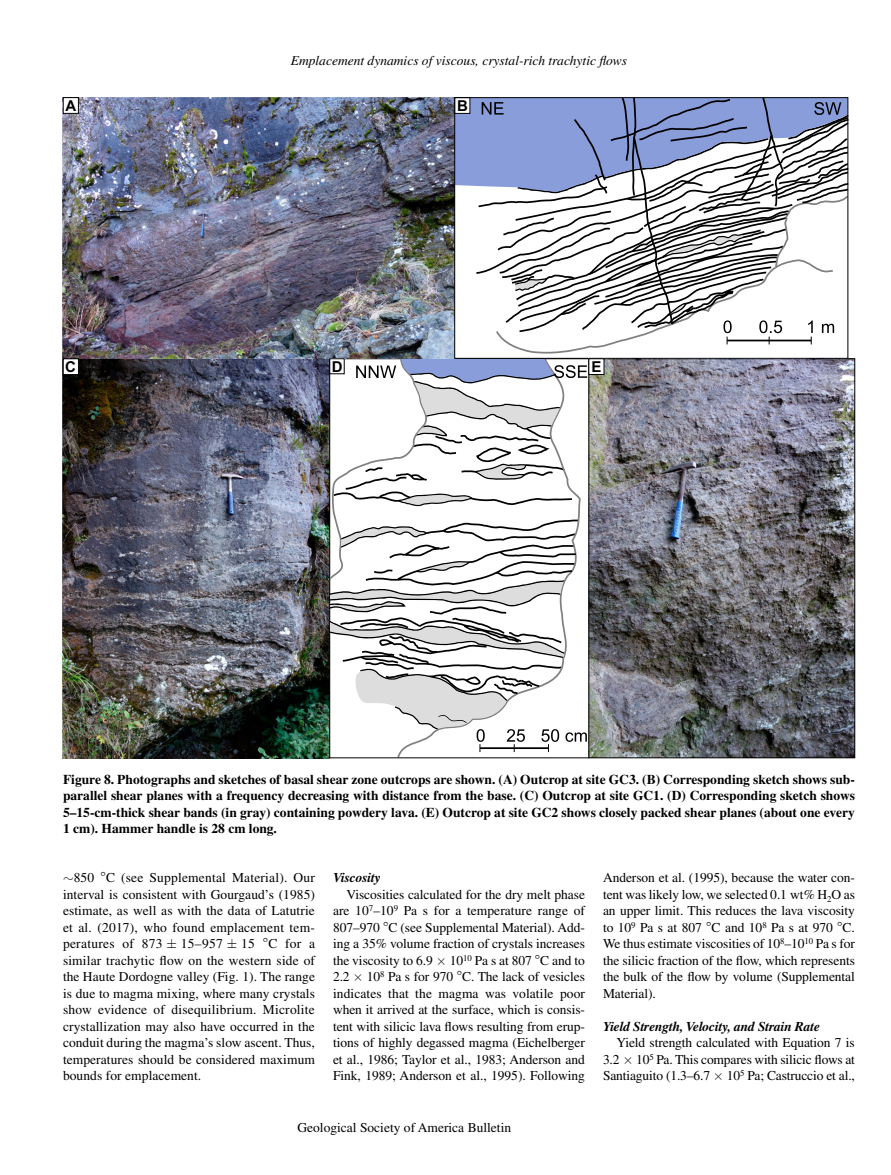
<style>
.page{position:relative;width:891px;height:1175px;background:#fff}
.page>*{position:absolute;margin:0;border:0;box-sizing:border-box;transform-origin:0 0}
.t1{font:700 15px "Arial";color:#000}
.T{font:13.5px/16.5px "Times LT Std";letter-spacing:-.005em;color:#000;text-align:justify}
.FC{font:700 13.5px/16.5px "Times LT Std";color:#000;text-align:justify}
.t2{font:italic 13.5px "Times LT Std";color:#000}
._3{font:italic 700 13.5px "Times LT Std";letter-spacing:-.01em;color:#000}
.s1{color:#fff}
</style>
<div class="page">
<img style="left:63px;top:359px;width:266px;height:399px">
<svg style="left:327px;top:359px;width:261px;height:393px"></svg>
<div style="left:63px;top:359px;width:15px;height:15px;background:#fff"></div>
<div style="left:63px;top:358px;width:16px;height:17px;border:1px solid #000"></div>
<div style="left:330px;top:359px;width:14px;height:15px;background:#fff"></div>
<div style="left:329px;top:358px;width:16px;height:16px;border:1px solid #000"></div>
<img style="left:63px;top:97px;width:786px;height:262px">
<img style="left:590px;top:360px;width:263px;height:396px">
<div style="left:588px;top:358px;width:267px;height:400px;border:1px solid #000"></div>
<div style="left:588px;top:358px;width:16px;height:17px;background:#fff;border:1px solid #000"></div>
<p class="t2" style="left:291px;top:53px;width:338px">Emplacement dynamics of viscous, crystal-rich trachytic flows</p>
<p class="t1" style="left:66px;top:95px;width:12px">A</p>
<p class="t1" style="left:457px;top:95px;width:12px">B</p>
<p class="t1" style="left:65px;top:356px;width:12px">C</p>
<p class="t1" style="left:332px;top:356px;width:12px">D</p>
<p class="t1" style="left:591px;top:356px;width:12px">E</p>
<p class="FC" style="left:63px;top:770px;width:794px">Figure 8. Photographs and sketches of basal shear zone outcrops are shown. (A) Outcrop at site GC3. (B) Corresponding sketch shows sub&shy;parallel shear planes with a frequency decreasing with distance from the base. (C) Outcrop at site GC1. (D) Corresponding sketch shows 5–15-cm-thick shear bands (in gray) containing powdery lava. (E) Outcrop at site GC2 shows closely packed shear planes (about one every 1 cm). Hammer handle is 28 cm long.</p>
<p class="T" style="left:63px;top:869px;width:254px">∼850 C (see Supplemental Material). Our interval is consistent with Gourgaud’s (1985) estimate, as well as with the data of Latutrie et al. (2017), who found emplacement tem&shy;peratures of 873</p>
<p class="T" style="left:63px;top:935px;width:254px;text-indent:178px">15 C for a similar trachytic flow on the western side of the Haute Dordogne valley (Fig. 1). The range is due to magma mixing, where many crystals show evidence of disequilibrium. Microlite crystallization may also have occurred in the conduit during the magma’s slow ascent. Thus, temperatures should be considered maximum bounds for emplacement.</p>
<p class="T" style="left:181px;top:935px;width:43px">15–957</p>
<p class="_3" style="left:333px;top:870px;width:49px">Viscosity</p>
<p class="T" style="left:333px;top:886px;width:254px;text-indent:14px">Viscosities calculated for the dry melt phase are 10<sup>7</sup>–10<sup>9</sup> Pa s for a temperature range of 807–970 C (see Supplemental Material). Add&shy;ing a 35% volume fraction of crystals increases the viscosity to 6.9</p>
<p class="T" style="left:450px;top:952px;width:137px">10<sup>10</sup> Pa s at 807 C and to</p>
<p class="T" style="left:333px;top:968px;width:254px;text-indent:34px">10<sup>8</sup> Pa s for 970 C. The lack of vesicles indicates that the magma was volatile poor when it arrived at the surface, which is consis&shy;tent with silicic lava flows resulting from erup&shy;tions of highly degassed magma (Eichelberger et al., 1986; Taylor et al., 1983; Anderson and Fink, 1989; Anderson et al., 1995). Following</p>
<p class="T" style="left:333px;top:968px;width:18px">2.2</p>
<p class="T" style="left:603px;top:869px;width:254px">Anderson et al. (1995), because the water con&shy;tent was likely low, we selected 0.1 wt% H<sub>2</sub>O as an upper limit. This reduces the lava viscosity to 10<sup>9</sup> Pa s at 807 C and 10<sup>8</sup> Pa s at 970 C.<br>We thus estimate viscosities of 10<sup>8</sup>–10<sup>10</sup> Pa s for the silicic fraction of the flow, which represents the bulk of the flow by volume (Supplemental Material).</p>
<p class="_3" style="left:603px;top:1018px;width:219px">Yield Strength, Velocity, and Strain Rate</p>
<p class="T" style="left:603px;top:1034px;width:254px;text-indent:14px">Yield strength calculated with Equation 7 is 3.2 10<sup>5</sup> Pa. This compares with silicic flows at Santiaguito (1.3–6.7 10<sup>5</sup> Pa; Castruccio et al.,</p>
<p class="T" style="left:297px;top:1118px;width:325px">Geological Society of America Bulletin<span class="s1">, v. 130, no. XX/XX</span></p>
</div>
